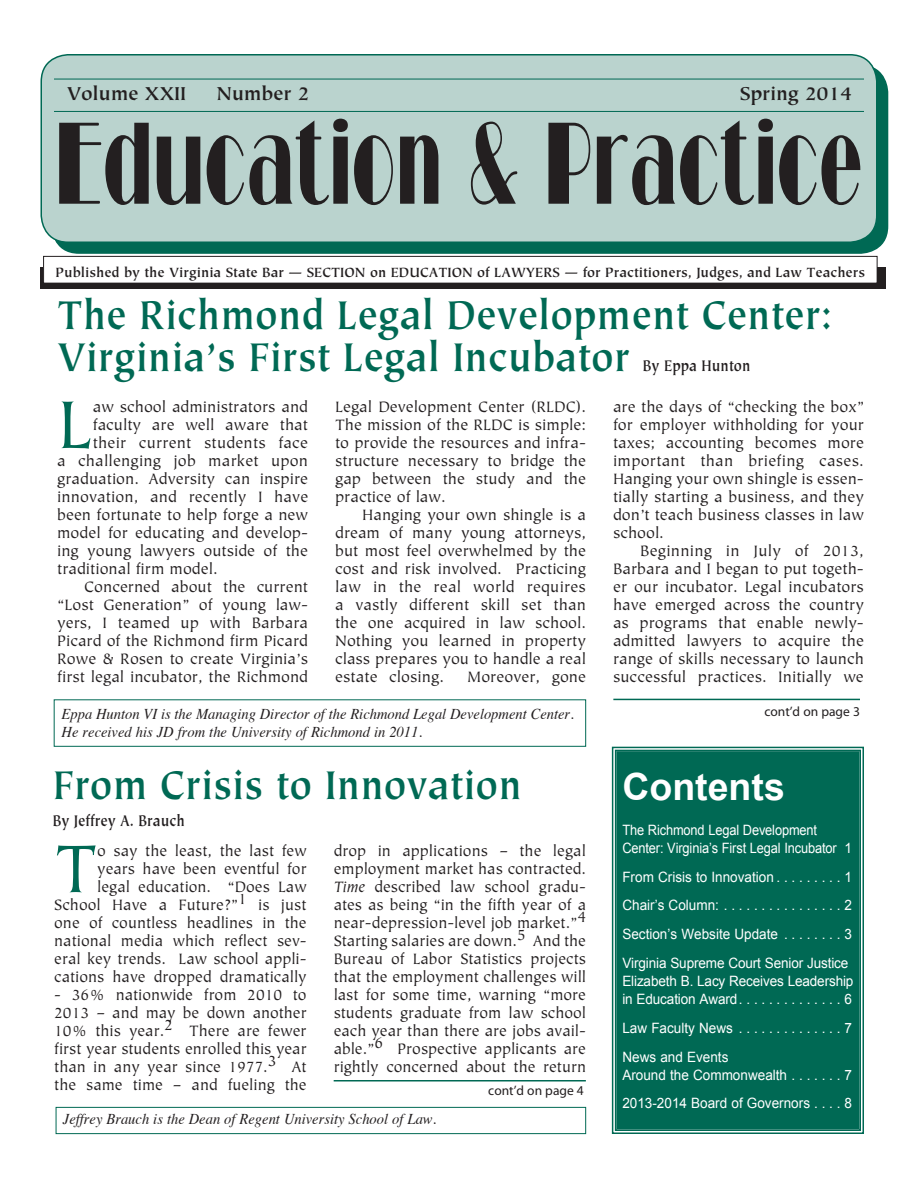
<style>
.page{position:relative;width:918px;height:1188px;background:#fff}
.page>*{position:absolute;margin:0;border:0;box-sizing:border-box;transform-origin:0 0}
.t1{font:114.45px "Barbe Display S Si";letter-spacing:.015em;color:#231f20;scale:.56 1}
.t2{font:75.45px "Tiepolo";color:#006954;scale:.96 1}
.t3{font:75.45px "Tiepolo";color:#006954}
.t4{font:700 45px/42px "Tiepolo";color:#006954;scale:.91 1}
.t5{font:700 37.5px "Arial";color:#fff}
.t6{font:700 21px "Tiepolo";letter-spacing:-.015em;color:#231f20}
.t7{font:700 17.25px "Tiepolo";color:#231f20;scale:.85 1}
.t8{font:16.8px/18px "Tiepolo";color:#231f20;text-align:justify}
.t9{font:16.8px/18px "Tiepolo";color:#231f20;text-align:justify;scale:.96 1}
.t10{font:italic 15px/18px "Times";color:#231f20}
.t11{font:700 15px "Tiepolo";color:#231f20;scale:.96 1}
.toc3{font:14.25px/18px "Arial";letter-spacing:-.01em;color:#fff;scale:.95 1}
.toc3-2{font:14.25px/18px "Arial";letter-spacing:-.01em;color:#fff;scale:.9 1}
.contd{font:13.5px "Myriad Pro";color:#231f20}
.s1{font-style:italic}
</style>
<div class="page">
<div style="left:52px;top:66px;width:836px;height:187px;background:#006954;border-radius:27px"></div>
<div style="left:41px;top:55px;width:836px;height:187px;background:#bad3ce;border-radius:27px"></div>
<div style="left:40px;top:54px;width:838px;height:189px;border:2px solid #006954;border-radius:27px"></div>
<div style="left:40px;top:267px;width:845px;height:22px;background:#231f20"></div>
<div style="left:44px;top:256px;width:833px;height:27px;background:#fff"></div>
<div style="left:43px;top:256px;width:835px;height:28px;border:1px solid #231f20"></div>
<hr style="left:54px;top:79px;width:810px;height:1px;background:#006954">
<hr style="left:54px;top:111px;width:810px;height:1px;background:#006954">
<div style="left:611px;top:746px;width:253px;height:388px;background:#006954"></div>
<div style="left:615px;top:750px;width:246px;height:381px;border:1px solid #006954"></div>
<div style="left:56px;top:1107px;width:530px;height:27px;border:1px solid #006954"></div>
<div style="left:54px;top:699px;width:532px;height:48px;border:1px solid #006954"></div>
<hr style="left:613px;top:699px;width:247px;height:1px;background:#006954">
<hr style="left:334px;top:1080px;width:252px;height:2px;background:#006954">
<p class="t6" style="left:67px;top:82px;width:121px">Volume XXII</p>
<p class="t6" style="left:217px;top:82px;width:94px">Number 2</p>
<p class="t6" style="left:740px;top:82px;width:114px">Spring 2014</p>
<p class="t1" style="left:56px;top:103px;width:1441px">Education &amp; Practice</p>
<p class="t11" style="left:56px;top:264px;width:845px">Published by the Virginia State Bar — SECTION on EDUCATION of LAWYERS — for Practitioners, Judges, and Law Teachers</p>
<p class="t4" style="left:57px;top:295px;width:853px">The Richmond Legal Development Center:<br>Virginia’s First Legal Incubator</p>
<p class="t7" style="left:643px;top:356px;width:128px">By Eppa Hunton</p>
<p class="t3" style="left:57px;top:384px;width:37px">L</p>
<p class="t8" style="left:93px;top:398px;width:217px">aw school administrators and</p>
<p class="t8" style="left:93px;top:416px;width:217px">faculty are well aware that</p>
<p class="t8" style="left:93px;top:434px;width:217px">their current students face</p>
<p class="t8" style="left:57px;top:452px;width:252px">a challenging job market upon</p>
<p class="t8" style="left:57px;top:470px;width:252px">graduation. Adversity can inspire</p>
<p class="t8" style="left:57px;top:488px;width:253px">innovation, and recently I have</p>
<p class="t8" style="left:57px;top:506px;width:252px">been fortunate to help forge a new</p>
<p class="t8" style="left:57px;top:524px;width:252px">model for educating and develop-</p>
<p class="t8" style="left:57px;top:542px;width:252px">ing young lawyers outside of the</p>
<p class="t8" style="left:57px;top:560px;width:162px">traditional firm model.</p>
<p class="t8" style="left:57px;top:578px;width:252px;text-indent:27px">Concerned about the current “Lost Generation” of young law&shy;yers, I teamed up with Barbara Picard of the Richmond firm Picard Rowe &amp; Rosen to create Virginia’s first legal incubator, the Richmond</p>
<p class="t8" style="left:335px;top:398px;width:252px">Legal Development Center (RLDC).<br>The mission of the RLDC is simple: to provide the resources and infra&shy;structure necessary to bridge the gap between the study and the practice of law.</p>
<p class="t8" style="left:335px;top:506px;width:252px;text-indent:27px">Hanging your own shingle is a dream of many young attorneys, but most feel overwhelmed by the cost and risk involved. Practicing law in the real world requires a vastly different skill set than the one acquired in law school.<br>Nothing you learned in property class prepares you to handle a real estate closing.</p>
<p class="t8" style="left:467px;top:668px;width:120px">Moreover, gone</p>
<p class="t10" style="left:62px;top:704px;width:514px">Eppa Hunton VI is the Managing Director of the Richmond Legal Development Center.<br>He received his JD from the University of Richmond in 2011.</p>
<p class="t4" style="left:53px;top:766px;width:517px">From Crisis to Innovation</p>
<p class="t7" style="left:53px;top:812px;width:157px">By Jeffrey A. Brauch</p>
<p class="t9" style="left:54px;top:842px;width:264px;text-align:right">o say the least, the last few<br>years have been eventful for<br>legal education. “Does Law<br>School Have a Future?”1 is just one of countless headlines in the national media which reflect sev&shy;eral key trends. Law school appli&shy;cations have dropped dramatically</p>
<p class="t9" style="left:54px;top:986px;width:264px">- 36% nationwide from 2010 to 2013 – and may be down another 10% this year.2 There are fewer first year students enrolled this year than in any year since 1977.3 At the same time – and fueling the</p>
<p class="t2" style="left:54px;top:828px;width:46px">T</p>
<p class="t9" style="left:334px;top:842px;width:264px">drop in applications – the legal employment market has contracted.<br><span class="s1">Time</span> described law school gradu&shy;ates as being “in the fifth year of a near-depression-level job market.”4<br>Starting salaries are down.5 And the Bureau of Labor Statistics projects that the employment challenges will last for some time, warning “more students graduate from law school each year than there are jobs avail&shy;able.”6 Prospective applicants are rightly concerned about the return</p>
<p class="contd" style="left:488px;top:1083px;width:97px">cont’d on page 4</p>
<p class="t10" style="left:63px;top:1109px;width:375px">Jeffrey Brauch is the Dean of Regent University School of Law.</p>
<p class="t8" style="left:613px;top:398px;width:252px">are the days of “checking the box” for employer withholding for your taxes; accounting becomes more important than briefing cases.<br>Hanging your own shingle is essen&shy;tially starting a business, and they don’t teach business classes in law school.</p>
<p class="t8" style="left:613px;top:542px;width:252px;text-indent:27px">Beginning in July of 2013, Barbara and I began to put togeth&shy;er our incubator. Legal incubators have emerged across the country as programs that enable newly&shy;admitted lawyers to acquire the range of skills necessary to launch successful practices. Initially we</p>
<p class="contd" style="left:764px;top:704px;width:97px">cont’d on page 3</p>
<p class="t5" style="left:622px;top:763px;width:164px">Contents</p>
<p class="toc3-2" style="left:622px;top:821px;width:256px">The Richmond Legal Development<br>Center: Virginia’s First Legal Incubator 1</p>
<p class="toc3" style="left:622px;top:868px;width:243px">From Crisis to Innovation . . . . . . . . . 1</p>
<p class="toc3" style="left:622px;top:897px;width:243px">Chair’s Column: ................2</p>
<p class="toc3" style="left:622px;top:925px;width:243px">Section’s Website Update . . . . . . . . 3</p>
<p class="toc3" style="left:622px;top:954px;width:245px">Virginia Supreme Court Senior Justice<br>Elizabeth B. Lacy Receives Leadership in Education Award ..............6</p>
<p class="toc3" style="left:622px;top:1019px;width:243px">Law Faculty News ..............7</p>
<p class="toc3" style="left:622px;top:1048px;width:243px">News and Events<br>Around the Commonwealth . . . . . . . 7</p>
<p class="toc3" style="left:622px;top:1095px;width:243px">2013-2014 Board of Governors . . . . 8</p>
</div>
